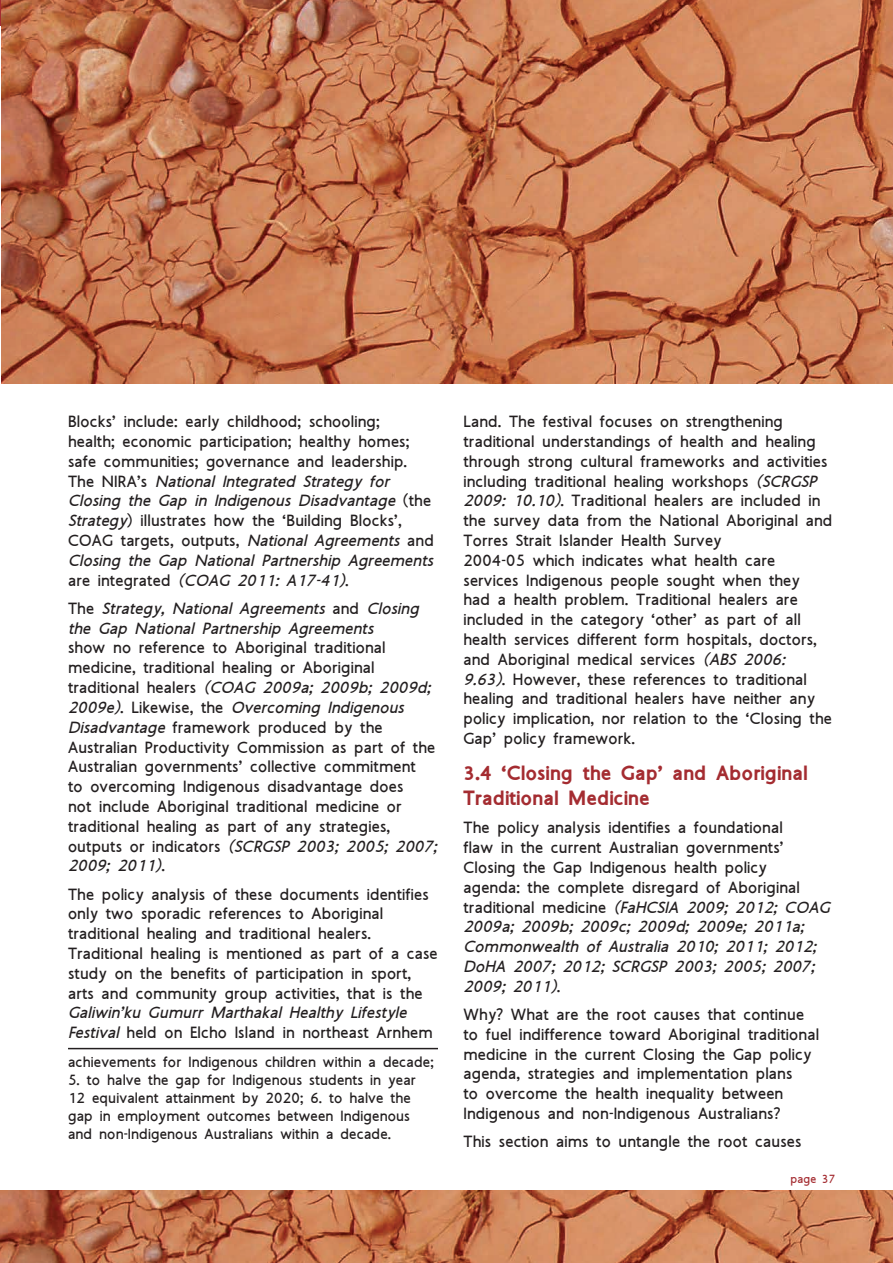
<style>
.page{position:relative;width:893px;height:1263px;background:#fff}
.page>*{position:absolute;margin:0;border:0;box-sizing:border-box;transform-origin:0 0}
.t1{font:700 21px/25.2px "Aboriginal Sans";color:#a42c31}
.t2{font:16.5px/19.8px "Aboriginal Sans";color:#231f20}
.t3{font:italic 16.5px/19.8px "Aboriginal Sans";color:#231f20}
.t4{font:15px/18px "Aboriginal Sans";color:#231f20}
.t5{font:12px "Aboriginal Sans";color:#a42c31}
.s1{font-style:italic}
.s2{font-style:normal}
</style>
<div class="page">
<img style="left:1px;top:0;width:892px;height:383px">
<hr style="left:68px;top:1048px;width:370px;height:1px;background:#231f20">
<img style="left:0;top:1191px;width:893px;height:72px">
<p class="t2" style="left:68px;top:412px;width:367px">Blocks’ include: early childhood; schooling;<br>health; economic participation; healthy homes; safe communities; governance and leadership.<br>The NIRA’s <span class="s1">National Integrated Strategy for Closing the Gap in Indigenous Disadvantage</span> (the <span class="s1">Strategy</span>) illustrates how the ‘Building Blocks’, COAG targets, outputs, <span class="s1">National Agreements</span> and <span class="s1">Closing the Gap National Partnership Agreements </span>are integrated <span class="s1">(COAG 2011: A17-41)</span>.</p>
<p class="t3" style="left:68px;top:599px;width:352px"><span class="s2">The</span> Strategy, National Agreements <span class="s2">and</span> Closing the Gap National Partnership Agreements</p>
<p class="t2" style="left:68px;top:639px;width:371px">show no reference to Aboriginal traditional medicine, traditional healing or Aboriginal traditional healers <span class="s1">(COAG 2009a; 2009b; 2009d; 2009e)</span>. Likewise, the <span class="s1">Overcoming Indigenous Disadvantage</span> framework produced by the Australian Productivity Commission as part of the Australian governments’ collective commitment<br>to overcoming Indigenous disadvantage does<br>not include Aboriginal traditional medicine or traditional healing as part of any strategies, outputs or indicators <span class="s1">(SCRGSP 2003; 2005; 2007; 2009; 2011)</span>.</p>
<p class="t2" style="left:68px;top:885px;width:371px">The policy analysis of these documents identifies only two sporadic references to Aboriginal traditional healing and traditional healers.<br>Traditional healing is mentioned as part of a case study on the benefits of participation in sport, arts and community group activities, that is the</p>
<p class="t3" style="left:68px;top:1004px;width:366px">Galiwin’ku Gumurr Marthakal Healthy Lifestyle<br>Festival <span class="s2">held on Elcho Island in northeast Arnhem</span></p>
<p class="t4" style="left:68px;top:1053px;width:367px">achievements for Indigenous children within a decade;</p>
<p class="t4" style="left:68px;top:1071px;width:350px">5. to halve the gap for Indigenous students in year 12 equivalent attainment by 2020; 6. to halve the gap in employment outcomes between Indigenous and non-Indigenous Australians within a decade.</p>
<p class="t2" style="left:463px;top:412px;width:371px">Land. The festival focuses on strengthening traditional understandings of health and healing through strong cultural frameworks and activities including traditional healing workshops <span class="s1">(SCRGSP 2009: 10.10)</span>. Traditional healers are included in the survey data from the National Aboriginal and Torres Strait Islander Health Survey<br>2004-05 which indicates what health care services Indigenous people sought when they<br>had a health problem. Traditional healers are included in the category ‘other’ as part of all health services different form hospitals, doctors, and Aboriginal medical services <span class="s1">(ABS 2006:<br>9.63)</span>. However, these references to traditional healing and traditional healers have neither any policy implication, nor relation to the ‘Closing the Gap’ policy framework.</p>
<p class="t1" style="left:463px;top:761px;width:346px">3.4 ‘Closing the Gap’ and Aboriginal<br>Traditional Medicine</p>
<p class="t2" style="left:463px;top:819px;width:368px">The policy analysis identifies a foundational<br>flaw in the current Australian governments’ Closing the Gap Indigenous health policy<br>agenda: the complete disregard of Aboriginal traditional medicine <span class="s1">(FaHCSIA 2009; 2012; COAG 2009a; 2009b; 2009c; 2009d; 2009e; 2011a; Commonwealth of Australia 2010; 2011; 2012; DoHA 2007; 2012; SCRGSP 2003; 2005; 2007; 2009; 2011)</span>.</p>
<p class="t2" style="left:463px;top:1005px;width:357px">Why? What are the root causes that continue to fuel indifference toward Aboriginal traditional medicine in the current Closing the Gap policy agenda, strategies and implementation plans<br>to overcome the health inequality between Indigenous and non-Indigenous Australians?</p>
<p class="t2" style="left:463px;top:1133px;width:340px">This section aims to untangle the root causes</p>
<p class="t5" style="left:790px;top:1170px;width:47px">page 37</p>
</div>
